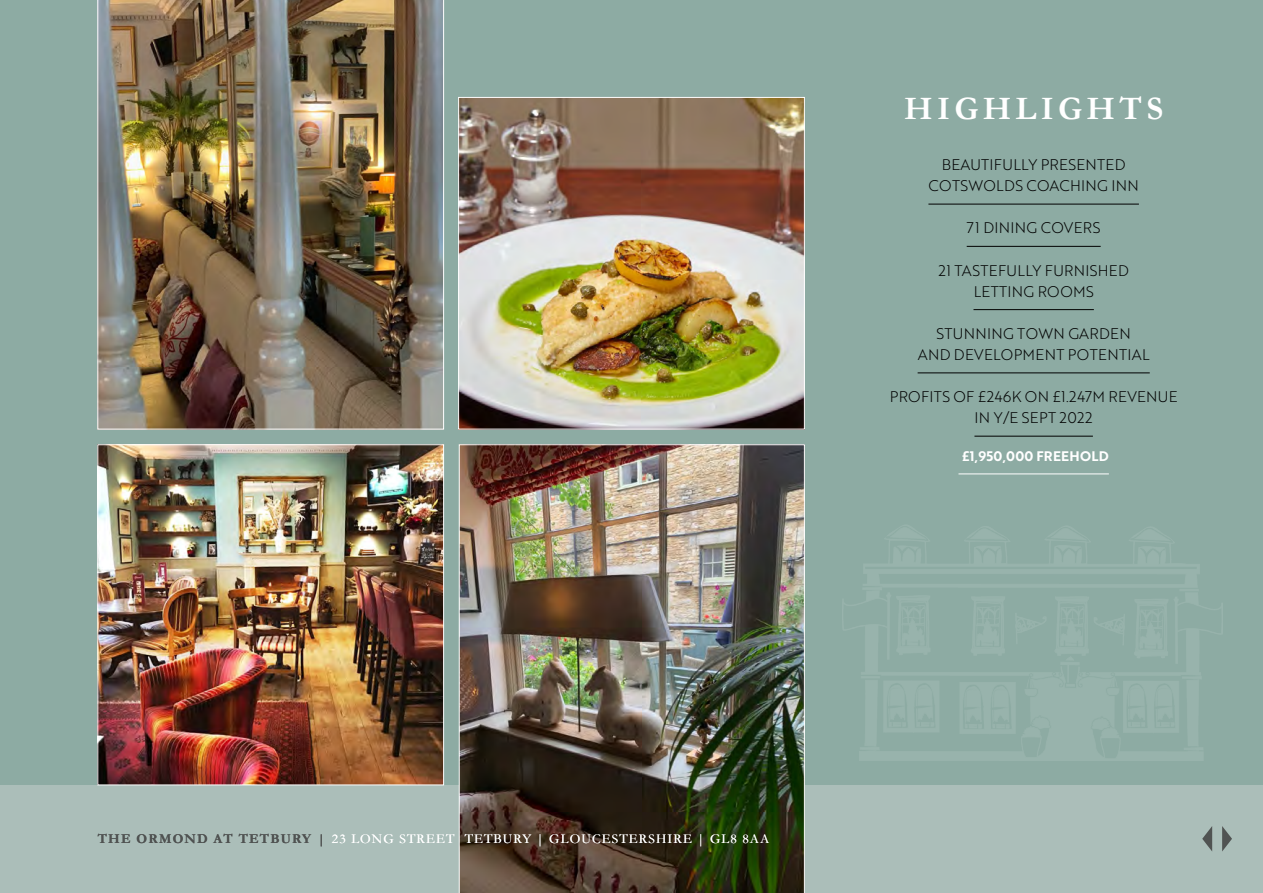
<style>
.page{position:relative;width:1263px;height:893px;background:#abbeb9}
.page>*{position:absolute;margin:0;border:0;box-sizing:border-box;transform-origin:0 0}
.t1{font:700 33px "Garamond";letter-spacing:.13em;color:#fff}
.t2{font:15px/21px "Brother 1816 Light";letter-spacing:.02em;color:#000;text-align:center}
.t3{font:13.5px "Garamond";letter-spacing:.085em;color:#fff}
.t4{font:13.5px "Brother 1816 Bold";letter-spacing:.02em;color:#fff}
.s1{font-weight:700;color:#505352}
</style>
<div class="page">
<div style="left:0;top:0;width:1263px;height:784px;background:#8daba3"></div>
<img style="left:842px;top:528px;width:373px;height:233px">
<img style="left:460px;top:99px;width:343px;height:328px">
<div style="left:458px;top:97px;width:347px;height:332px;border:1px solid #fff"></div>
<img style="left:459px;top:444px;width:346px;height:449px">
<img style="left:97px;top:0;width:347px;height:429px">
<img style="left:99px;top:446px;width:343px;height:337px">
<div style="left:97px;top:444px;width:347px;height:341px;border:1px solid #fff"></div>
<hr style="left:928px;top:204px;width:211px;height:1px;background:#000">
<hr style="left:967px;top:246px;width:134px;height:1px;background:#000">
<hr style="left:973px;top:309px;width:121px;height:1px;background:#000">
<hr style="left:918px;top:373px;width:232px;height:1px;background:#000">
<hr style="left:974px;top:436px;width:119px;height:1px;background:#000">
<hr style="left:958px;top:474px;width:151px;height:1px;background:#fff">
<svg style="left:1222px;top:826px;width:10px;height:25px"></svg>
<svg style="left:1202px;top:826px;width:10px;height:25px"></svg>
<h1 class="t1" style="left:904px;top:89px;width:260px">HIGHLIGHTS</h1>
<p class="t2" style="left:928px;top:154px;width:212px">BEAUTIFULLY PRESENTED<br>COTSWOLDS COACHING INN</p>
<p class="t2" style="left:967px;top:217px;width:135px">71 DINING COVERS</p>
<p class="t2" style="left:938px;top:259px;width:192px">21 TASTEFULLY FURNISHED<br>LETTING ROOMS</p>
<p class="t2" style="left:918px;top:322px;width:233px">STUNNING TOWN GARDEN<br>AND DEVELOPMENT POTENTIAL</p>
<p class="t2" style="left:890px;top:386px;width:289px">PROFITS OF £246K ON £1.247M REVENUE<br>IN Y/E SEPT 2022</p>
<p class="t4" style="left:962px;top:446px;width:148px">£1,950,000 FREEHOLD</p>
<p class="t3" style="left:98px;top:831px;width:673px"><span class="s1">THE ORMOND AT TETBURY |</span> 23 LONG STREET TETBURY | GLOUCESTERSHIRE | GL8 8AA</p>
</div>
